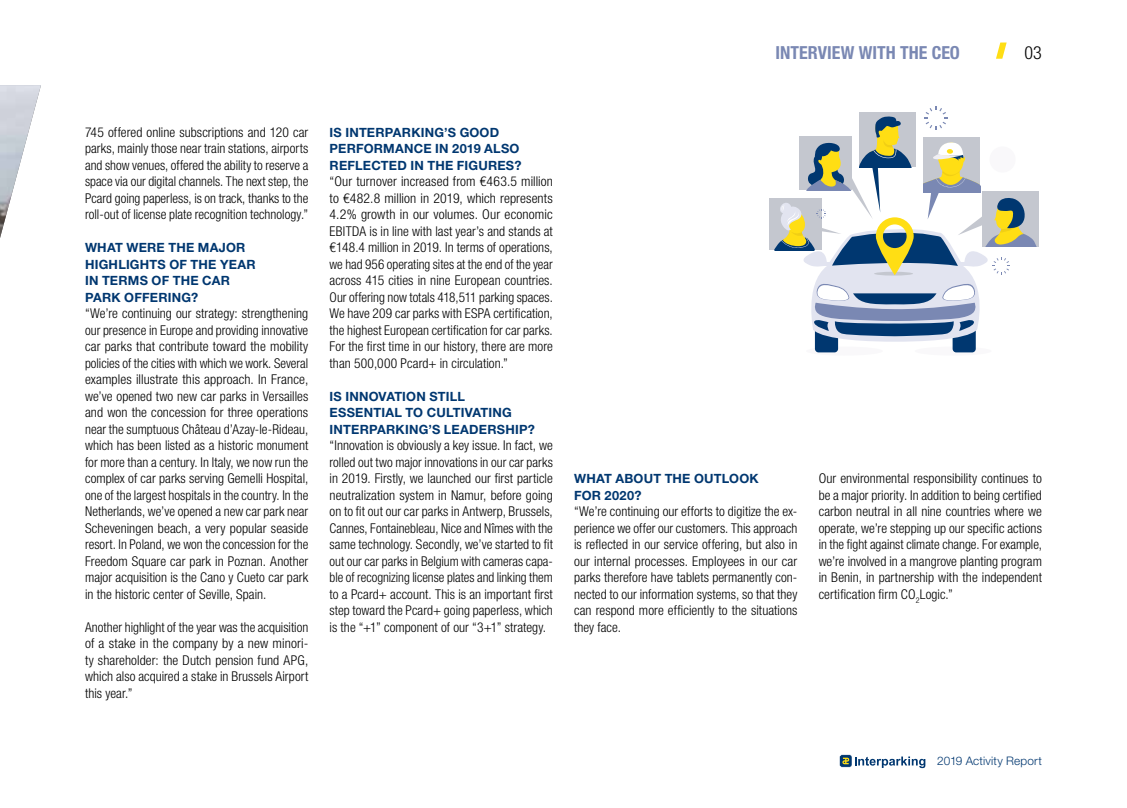
<style>
.page{position:relative;width:1127px;height:808px;background:#fff}
.page>*{position:absolute;margin:0;border:0;box-sizing:border-box;transform-origin:0 0}
.t1{font:700 condensed 18px "Helvetica Neue LT Std";letter-spacing:.005em;color:#7a88b3}
.t2{font:300 condensed 18px "Helvetica Neue LT Std";color:#000}
.t3{font:300 condensed 13.5px/16.5px "Helvetica Neue LT Std";letter-spacing:.005em;color:#000;text-align:justify}
.t4{font:700 12.75px/16.5px "Helvetica Neue LT Std";letter-spacing:.015em;color:#003770}
.t5{font:300 11.7px "Helvetica Neue LT Std";letter-spacing:.015em;color:#003770}
</style>
<div class="page">
<img style="left:0;top:85px;width:41px;height:153px">
<svg style="left:806px;top:347px;width:77px;height:9px"></svg>
<div style="left:915px;top:347px;width:76px;height:9px;background:#f9f8fa;border-radius:50%"></div>
<div style="left:815px;top:316px;width:23px;height:36px;background:#003770;border-radius:4px"></div>
<div style="left:952px;top:316px;width:24px;height:36px;background:#003770;border-radius:4px"></div>
<div style="left:769px;top:199px;width:52px;height:51px;background:#c4c7cf"></div>
<svg style="left:774px;top:107px;width:263px;height:235px"></svg>
<svg style="left:996px;top:43px;width:10px;height:16px"></svg>
<svg style="left:839px;top:754px;width:86px;height:14px"></svg>
<h1 class="t1" style="left:775px;top:41px;width:33px">INTERVIE</h1>
<h1 class="t1" style="left:841px;top:41px;width:120px">W WITH THE CEO</h1>
<h1 class="t2" style="left:1024px;top:42px;width:19px">03</h1>
<p class="t3" style="left:85px;top:123px;width:225px">745 offered online subscriptions and 120 car parks, mainly those near train stations, airports and show venues, offered the ability to reserve a space via our digital channels. The next step, the Pcard going paperless, is on track, thanks to the roll-out of license plate recognition technology.”</p>
<p class="t4" style="left:85px;top:239px;width:172px">WHAT WERE THE MAJOR<br>HIGHLIGHTS OF THE YEAR<br>IN TERMS OF THE CAR<br>PARK OFFERING?</p>
<p class="t3" style="left:85px;top:305px;width:225px">“We’re continuing our strategy: strengthening our presence in Europe and providing innovative car parks that contribute toward the mobility policies of the cities with which we work. Several examples illustrate this approach. In France, we’ve opened two new car parks in Versailles and won the concession for three operations near the sumptuous Château d’Azay-le-Rideau, which has been listed as a historic monument for more than a century. In Italy, we now run the complex of car parks serving Gemelli Hospital, one of the largest hospitals in the country. In the Netherlands, we’ve opened a new car park near Scheveningen beach, a very popular seaside resort. In Poland, we won the concession for the Freedom Square car park in Poznan. Another major acquisition is the Cano y Cueto car park in the historic center of Seville, Spain.</p>
<p class="t3" style="left:85px;top:618px;width:225px">Another highlight of the year was the acquisition of a stake in the company by a new minori&shy;ty shareholder: the Dutch pension fund APG, which also acquired a stake in Brussels Airport this year.”</p>
<p class="t4" style="left:330px;top:123px;width:193px">IS INTERPARKING’S GOOD<br>PERFORMANCE IN 2019 ALSO<br>REFLECTED IN THE FIGURES?</p>
<p class="t3" style="left:330px;top:173px;width:225px">“Our turnover increased from €463.5 million to €482.8 million in 2019, which represents 4.2% growth in our volumes. Our economic EBITDA is in line with last year’s and stands at €148.4 million in 2019. In terms of operations, we had 956 operating sites at the end of the year across 415 cities in nine European countries.<br>Our offering now totals 418,511 parking spaces.<br>We have 209 car parks with ESPA certification, the highest European certification for car parks.<br>For the first time in our history, there are more than 500,000 Pcard+ in circulation.”</p>
<p class="t4" style="left:330px;top:387px;width:207px">IS INNOVATION STILL<br>ESSENTIAL TO CULTIVATING<br>INTERPARKING’S LEADERSHIP?</p>
<p class="t3" style="left:330px;top:437px;width:225px">“Innovation is obviously a key issue. In fact, we rolled out two major innovations in our car parks in 2019. Firstly, we launched our first particle neutralization system in Namur, before going on to fit out our car parks in Antwerp, Brussels, Cannes, Fontainebleau, Nice and Nîmes with the same technology. Secondly, we’ve started to fit out our car parks in Belgium with cameras capa&shy;ble of recognizing license plates and linking them to a Pcard+ account. This is an important first step toward the Pcard+ going paperless, which is the “+1” component of our “3+1” strategy.</p>
<p class="t4" style="left:574px;top:470px;width:186px">WHAT ABOUT THE OUTLOOK<br>FOR 2020?</p>
<p class="t3" style="left:574px;top:503px;width:225px">“We’re continuing our efforts to digitize the ex&shy;perience we offer our customers. This approach is reflected in our service offering, but also in our internal processes. Employees in our car parks therefore have tablets permanently con&shy;nected to our information systems, so that they can respond more efficiently to the situations they face.</p>
<p class="t3" style="left:819px;top:470px;width:225px">Our environmental responsibility continues to be a major priority. In addition to being certified carbon neutral in all nine countries where we operate, we’re stepping up our specific actions in the fight against climate change. For example, we’re involved in a mangrove planting program in Benin, in partnership with the independent certification firm CO<sub>2</sub>Logic.”</p>
<p class="t5" style="left:937px;top:754px;width:106px">2019 Activity Report</p>
</div>
